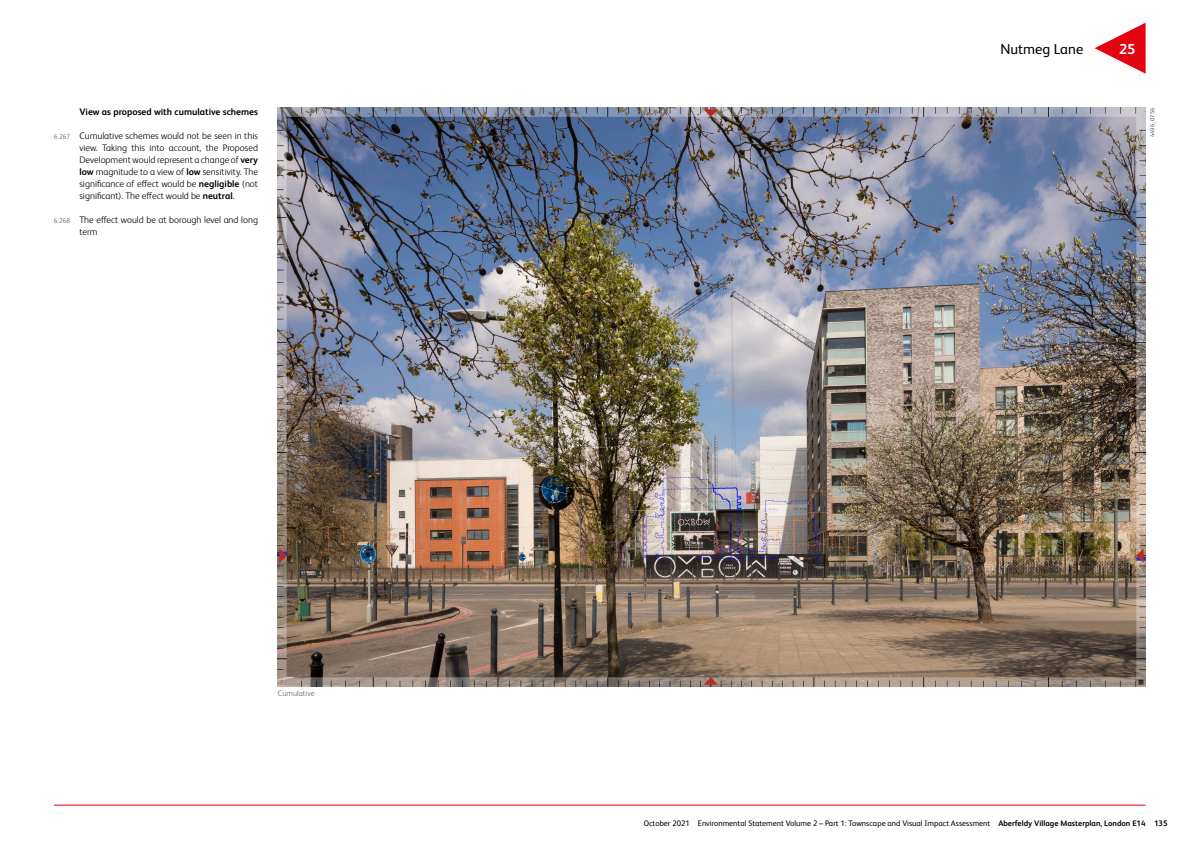
<style>
.page{position:relative;width:1191px;height:842px;background:#fff}
.page>*{position:absolute;margin:0;border:0;box-sizing:border-box;transform-origin:0 0}
.V_-_title_rhs{font:14.5px "FS Albert Pro";color:#000}
.V_-_title_number{font:700 14.5px "FS Albert Pro";color:#fff}
.t1{font:300 9.5px/12px "FS Albert Pro";color:#000;text-align:justify}
.VA_-_heading__new_pa{font:700 9.5px "FS Albert Pro";color:#000}
.t2{font:8px "FS Albert Pro";color:#000}
.V_-_caption{font:300 8px "FS Albert Pro";color:#5e6772}
.V_-_image_reference{font:6px "FS Albert Pro";color:#5e6772}
.s1{font-size:7px;color:#5e6772}
.s2{font-weight:700}
</style>
<div class="page">
<hr style="left:54px;top:805px;width:1091px;height:1px;background:#e30411">
<svg style="left:1094px;top:23px;width:51px;height:51px"></svg>
<img style="left:278px;top:108px;width:867px;height:578px">
<p class="VA_-_heading__new_pa" style="left:79px;top:105px;width:180px">View as proposed with cumulative schemes</p>
<p class="t1" style="left:79px;top:129px;width:180px;text-indent:-26px"><span class="s1">6.267</span> Cumulative schemes would not be seen in this view. Taking this into account, the Proposed Development would represent a change of <span class="s2">very low</span> magnitude to a view of <span class="s2">low</span> sensitivity. The significance of effect would be <span class="s2">negligible</span> (not significant). The effect would be <span class="s2">neutral</span>.</p>
<p class="t1" style="left:79px;top:213px;width:180px;text-indent:-26px"><span class="s1">6.268</span> The effect would be at borough level and long term</p>
<p class="V_-_caption" style="left:278px;top:688px;width:38px">Cumulative</p>
<p class="V_-_title_rhs" style="left:1000px;top:38px;width:84px">Nutmeg Lane</p>
<p class="V_-_title_number" style="left:1119px;top:39px;width:18px">25</p>
<p class="V_-_image_reference" style="left:1148px;top:137px;width:31px;rotate:-90deg">4496_0756</p>
<p class="t2" style="left:643px;top:818px;width:525px">October 2021 Environmental Statement Volume 2 – Part 1: Townscape and Visual Impact Assessment <span class="s2">Aberfeldy Village Masterplan, London E14 135</span></p>
</div>
